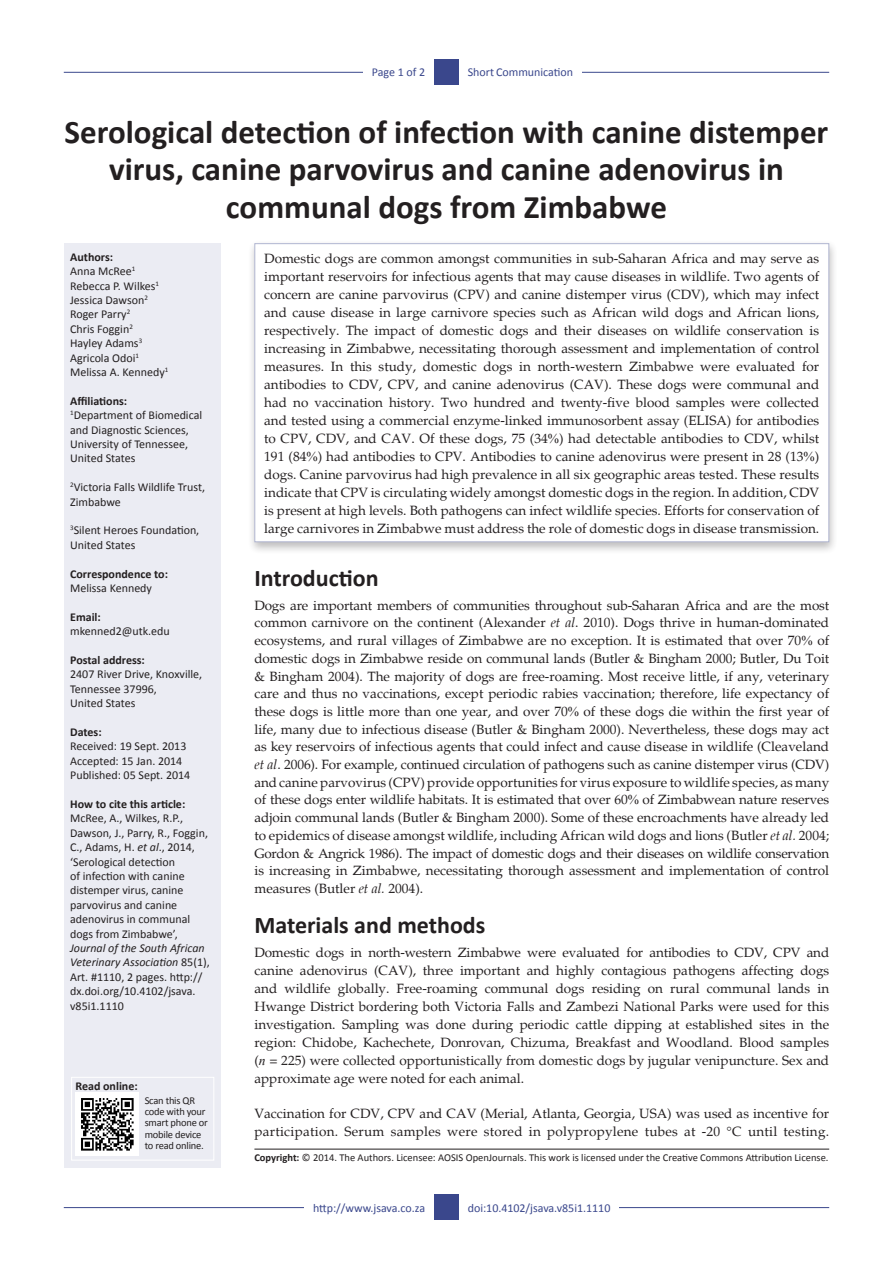
<style>
.page{position:relative;width:893px;height:1263px;background:#fff}
.page>*{position:absolute;margin:0;border:0;box-sizing:border-box;transform-origin:0 0}
.t1{font:700 33px/37.5px "Calibri";color:#231f20;text-align:center}
.Heading_1{font:700 24px "Calibri";color:#231f20}
.Normal_TX_Normal{font:13.5px/18px "Palatino";color:#231f20;text-align:justify}
.Normal_TX_Normal-2{font:13.5px/18px "Palatino";letter-spacing:.02em;color:#231f20}
.Side_bar{font:12px/14.4px "Calibri";color:#231f20}
.Side_bar-2{font:700 12px "Calibri";color:#231f20}
.t2{font:12px "Calibri";color:#3a478c}
.t3{font:10.5px "Calibri";color:#231f20}
.t4{font:10.5px/11.2px "Calibri";letter-spacing:-.02em;color:#231f20}
.s1{font-style:italic}
.s2{font-family:"Times New Roman"}
.s3{font-family:"Times New Roman";font-style:italic}
.s4{font-weight:700}
</style>
<div class="page">
<hr style="left:64px;top:72px;width:765px;height:1px;background:#3a478c">
<hr style="left:64px;top:1207px;width:765px;height:1px;background:#3a478c">
<div style="left:434px;top:1194px;width:25px;height:26px;background:#3a478c"></div>
<div style="left:434px;top:59px;width:25px;height:26px;background:#3a478c"></div>
<div style="left:459px;top:59px;width:123px;height:26px;background:#fff"></div>
<div style="left:459px;top:1194px;width:160px;height:26px;background:#fff"></div>
<div style="left:305px;top:1194px;width:129px;height:26px;background:#fff"></div>
<div style="left:65px;top:243px;width:156px;height:924px;background:#ebecf3"></div>
<div style="left:247px;top:239px;width:591px;height:315px;background:#231f20;opacity:.75"></div>
<div style="left:254px;top:243px;width:575px;height:299px;background:#fff"></div>
<div style="left:363px;top:59px;width:71px;height:26px;background:#fff"></div>
<div style="left:71px;top:1077px;width:143px;height:83px;border:1px solid #fff"></div>
<img style="left:75px;top:1092px;width:64px;height:64px">
<hr style="left:254px;top:1149px;width:575px;height:1px;background:#231f20">
<p class="t2" style="left:372px;top:65px;width:55px">Page 1 of 2</p>
<p class="t2" style="left:468px;top:65px;width:107px">Short Communication</p>
<p class="t1" style="left:65px;top:113px;width:765px">Serological detection of infection with canine distemper virus, canine parvovirus and canine adenovirus in communal dogs from Zimbabwe</p>
<p class="Side_bar-2" style="left:70px;top:249px;width:44px">Authors:</p>
<p class="Side_bar" style="left:70px;top:264px;width:67px">Anna McRee<sup>1</sup></p>
<p class="Side_bar" style="left:70px;top:278px;width:90px">Rebecca P. Wilkes<sup>1</sup></p>
<p class="Side_bar" style="left:70px;top:293px;width:79px">Jessica Dawson<sup>2</sup></p>
<p class="Side_bar" style="left:70px;top:307px;width:62px">Roger Parry<sup>2</sup></p>
<p class="Side_bar" style="left:70px;top:322px;width:64px">Chris Foggin<sup>2</sup></p>
<p class="Side_bar" style="left:70px;top:336px;width:74px">Hayley Adams<sup>3</sup></p>
<p class="Side_bar" style="left:70px;top:350px;width:70px">Agricola Odoi<sup>1</sup></p>
<p class="Side_bar" style="left:70px;top:365px;width:100px">Melissa A. Kennedy<sup>1</sup></p>
<p class="Side_bar-2" style="left:70px;top:393px;width:59px">Affiliations:</p>
<p class="Side_bar" style="left:70px;top:408px;width:134px"><sup>1</sup>Department of Biomedical and Diagnostic Sciences,<br>University of Tennessee,<br>United States</p>
<p class="Side_bar" style="left:70px;top:480px;width:136px"><sup>2</sup>Victoria Falls Wildlife Trust,<br>Zimbabwe</p>
<p class="Side_bar" style="left:70px;top:523px;width:131px"><sup>3</sup>Silent Heroes Foundation,<br>United States</p>
<p class="Side_bar-2" style="left:70px;top:566px;width:99px">Correspondence to:</p>
<p class="Side_bar" style="left:70px;top:581px;width:83px">Melissa Kennedy</p>
<p class="Side_bar-2" style="left:70px;top:609px;width:32px">Email:</p>
<p class="Side_bar" style="left:70px;top:624px;width:101px">mkenned2@utk.edu</p>
<p class="Side_bar-2" style="left:70px;top:652px;width:76px">Postal address:</p>
<p class="Side_bar" style="left:70px;top:667px;width:134px">2407 River Drive, Knoxville,<br>Tennessee 37996,</p>
<p class="Side_bar" style="left:70px;top:696px;width:67px">United States</p>
<p class="Side_bar-2" style="left:70px;top:724px;width:33px">Dates:</p>
<p class="Side_bar" style="left:70px;top:739px;width:118px">Received: 19 Sept. 2013</p>
<p class="Side_bar" style="left:70px;top:754px;width:114px">Accepted: 15 Jan. 2014</p>
<p class="Side_bar" style="left:70px;top:768px;width:122px">Published: 05 Sept. 2014</p>
<p class="Side_bar-2" style="left:70px;top:796px;width:117px">How to cite this article:</p>
<p class="Side_bar" style="left:70px;top:811px;width:141px">McRee, A., Wilkes, R.P.,<br>Dawson, J., Parry, R., Foggin,<br>C., Adams, H. <span class="s1">et al</span>., 2014, ‘Serological detection<br>of infection with canine distemper virus, canine parvovirus and canine adenovirus in communal dogs from Zimbabwe’,<br><span class="s1">Journal of the South African<br>Veterinary Association</span> 85(1),<br>Art. #1110, 2 pages. http:// dx.doi.org/10.4102/jsava. v85i1.1110</p>
<p class="Normal_TX_Normal" style="left:264px;top:249px;width:557px">Domestic dogs are common amongst communities in sub-Saharan Africa and may serve as important reservoirs for infectious agents that may cause diseases in wildlife. Two agents of concern are canine parvovirus (CPV) and canine distemper virus (CDV), which may infect and cause disease in large carnivore species such as African wild dogs and African lions, respectively. The impact of domestic dogs and their diseases on wildlife conservation is increasing in Zimbabwe, necessitating thorough assessment and implementation of control measures. In this study, domestic dogs in north-western Zimbabwe were evaluated for antibodies to CDV, CPV, and canine adenovirus (CAV). These dogs were communal and had no vaccination history. Two hundred and twenty-five blood samples were collected and tested using a commercial enzyme-linked immunosorbent assay (ELISA) for antibodies to CPV, CDV, and CAV. Of these dogs, 75 (34<span class="s2">%</span>) had detectable antibodies to CDV, whilst 191 (84<span class="s2">%</span>) had antibodies to CPV. Antibodies to canine adenovirus were present in 28 (13<span class="s2">%</span>) dogs. Canine parvovirus had high prevalence in all six geographic areas tested. These results indicate that CPV is circulating widely amongst domestic dogs in the region. In addition, CDV is present at high levels. Both pathogens can infect wildlife species. Efforts for conservation of large carnivores in Zimbabwe must address the role of domestic dogs in disease transmission.</p>
<p class="Heading_1" style="left:254px;top:562px;width:126px">Introduction</p>
<p class="Normal_TX_Normal" style="left:254px;top:597px;width:576px">Dogs are important members of communities throughout sub-Saharan Africa and are the most common carnivore on the continent (Alexander <span class="s1">et al</span>. 2010). Dogs thrive in human-dominated ecosystems, and rural villages of Zimbabwe are no exception. It is estimated that over 70<span class="s2">%</span> of domestic dogs in Zimbabwe reside on communal lands (Butler &amp; Bingham 2000; Butler, Du Toit &amp; Bingham 2004). The majority of dogs are free-roaming. Most receive little, if any, veterinary care and thus no vaccinations, except periodic rabies vaccination; therefore, life expectancy of these dogs is little more than one year, and over 70<span class="s2">%</span> of these dogs die within the first year of life, many due to infectious disease (Butler &amp; Bingham 2000). Nevertheless, these dogs may act as key reservoirs of infectious agents that could infect and cause disease in wildlife (Cleaveland <span class="s1">et al</span>. 2006). For example, continued circulation of pathogens such as canine distemper virus (CDV) and canine parvovirus (CPV) provide opportunities for virus exposure to wildlife species, as many of these dogs enter wildlife habitats. It is estimated that over 60<span class="s2">%</span> of Zimbabwean nature reserves adjoin communal lands (Butler &amp; Bingham 2000). Some of these encroachments have already led to epidemics of disease amongst wildlife, including African wild dogs and lions (Butler <span class="s1">et al.</span> 2004; Gordon &amp; Angrick 1986). The impact of domestic dogs and their diseases on wildlife conservation is increasing in Zimbabwe, necessitating thorough assessment and implementation of control measures (Butler <span class="s1">et al.</span> 2004).</p>
<p class="Heading_1" style="left:254px;top:910px;width:232px">Materials and methods</p>
<p class="Normal_TX_Normal" style="left:254px;top:944px;width:576px">Domestic dogs in north-western Zimbabwe were evaluated for antibodies to CDV, CPV and canine adenovirus (CAV), three important and highly contagious pathogens affecting dogs and wildlife globally. Free-roaming communal dogs residing on rural communal lands in Hwange District bordering both Victoria Falls and Zambezi National Parks were used for this investigation. Sampling was done during periodic cattle dipping at established sites in the region: Chidobe, Kachechete, Donrovan, Chizuma, Breakfast and Woodland. Blood samples</p>
<p class="Normal_TX_Normal" style="left:254px;top:1052px;width:576px">(<span class="s3">n</span> = 225) were collected opportunistically from domestic dogs by jugular venipuncture. Sex and approximate age were noted for each animal.</p>
<p class="Normal_TX_Normal-2" style="left:254px;top:1105px;width:576px">Vaccination for CDV, CPV and CAV (Merial, Atlanta, Georgia, USA) was used as incentive for participation. Serum samples were stored in polypropylene tubes at -20 °C until testing.</p>
<p class="Side_bar-2" style="left:75px;top:1078px;width:64px">Read online:</p>
<p class="t4" style="left:145px;top:1095px;width:65px">Scan this QR code with your smart phone or mobile device to read online.</p>
<p class="t3" style="left:254px;top:1150px;width:576px"><span class="s4">Copyright:</span> © 2014. The Authors. Licensee: AOSIS OpenJournals. This work is licensed under the Creative Commons Attribution License.</p>
<p class="t2" style="left:313px;top:1200px;width:114px">http://www.jsava.co.za</p>
<p class="t2" style="left:468px;top:1200px;width:144px">doi:10.4102/jsava.v85i1.1110</p>
</div>
